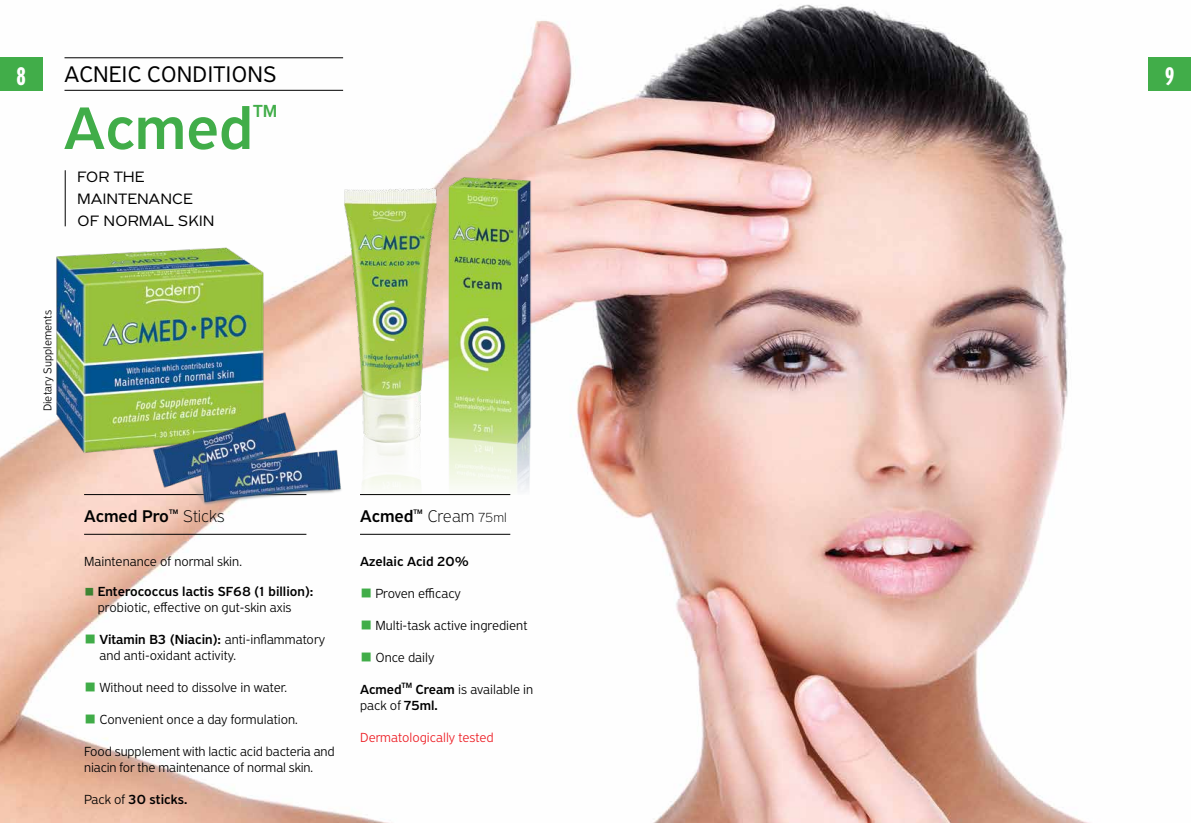
<style>
.page{position:relative;width:1191px;height:823px;background:#fff}
.page>*{position:absolute;margin:0;border:0;box-sizing:border-box;transform-origin:0 0}
.t1{font:500 63.7px "PF Grand Gothic";color:#41ad49}
.t2{font:700 27px "PF Grand Gothic Comp";color:#fff}
.t3{font:24px "PF Grand Gothic";color:#000}
.t4{font:500 18.6px "PF Grand Gothic";color:#41ad49}
.t5{font:100 18px "PF Grand Gothic";color:#000}
.t6{font:500 18px "PF Grand Gothic";color:#000}
.t7{font:16px/22px "PF Grand Gothic Wide";letter-spacing:-.005em;color:#000}
.t8{font:300 14px/16px "PF Grand Gothic";color:#000}
.t9{font:500 14px/16px "PF Grand Gothic";color:#000;text-align:center}
.t10{font:300 14px "PF Grand Gothic";color:#ed1d24}
.t11{font:300 12px "PF Grand Gothic";color:#000}
.t12{font:500 7px "PF Grand Gothic";color:#000}
.s1{font-family:"PF Grand Gothik Extended";font-weight:300;font-size:12px;color:#41ad49}
.s2{font-weight:300}
.s3{font-family:"PF Grand Gothik Extended";color:#41ad49}
.s4{font-weight:500}
.s5{font-size:14px}
</style>
<div class="page">
<img style="left:0;top:4px;width:1191px;height:818px">
<hr style="left:64px;top:90px;width:279px;height:1px;background:#000">
<div style="left:0;top:58px;width:43px;height:33px;background:#41ad49"></div>
<div style="left:1148px;top:58px;width:43px;height:33px;background:#41ad49"></div>
<hr style="left:65px;top:170px;width:1px;height:56px;background:#000">
<hr style="left:360px;top:494px;width:150px;height:1px;background:#000">
<hr style="left:84px;top:494px;width:222px;height:1px;background:#000">
<hr style="left:360px;top:534px;width:150px;height:1px;background:#000">
<hr style="left:84px;top:534px;width:222px;height:1px;background:#000">
<img style="left:44px;top:231px;width:229px;height:223px">
<img style="left:137px;top:316px;width:229px;height:228px">
<hr style="left:64px;top:57px;width:279px;height:1px;background:#000">
<img style="left:329px;top:170px;width:213px;height:324px">
<h3 class="t3" style="left:64px;top:61px;width:213px">ACNEIC CONDITIONS</h3>
<h2 class="t2" style="left:16px;top:61px;width:12px">8</h2>
<h2 class="t2" style="left:1164px;top:61px;width:11px">9</h2>
<h1 class="t1" style="left:64px;top:92px;width:191px">Acmed</h1>
<h3 class="t4" style="left:253px;top:101px;width:26px">TM</h3>
<p class="t7" style="left:77px;top:166px;width:139px">FOR THE<br>MAINTENANCE<br>OF NORMAL SKIN</p>
<p class="t11" style="left:41px;top:411px;width:103px;rotate:-90deg">Dietary Supplements</p>
<p class="t6" style="left:84px;top:505px;width:86px">Acmed Pro</p>
<p class="t12" style="left:169px;top:507px;width:11px">TM</p>
<p class="t5" style="left:183px;top:505px;width:43px">Sticks</p>
<p class="t8" style="left:84px;top:552px;width:159px">Maintenance of normal skin.</p>
<p class="t9" style="left:84px;top:583px;width:231px"><span class="s1">■</span> Enterococcus lactis SF68 (1 billion): <span class="s2">probiotic, effective on gut-skin axis</span></p>
<p class="t8" style="left:99px;top:630px;width:227px;text-indent:-15px"><span class="s3">■</span> <span class="s4">Vitamin B3 (Niacin):</span> anti-inflammatory and anti-oxidant activity.</p>
<p class="t8" style="left:84px;top:678px;width:204px"><span class="s3">■</span> Without need to dissolve in water.</p>
<p class="t8" style="left:84px;top:710px;width:215px"><span class="s3">■</span> Convenient once a day formulation.</p>
<p class="t8" style="left:84px;top:742px;width:252px">Food supplement with lactic acid bacteria and niacin for the maintenance of normal skin.</p>
<p class="t9" style="left:84px;top:791px;width:105px"><span class="s2">Pack of</span> 30 sticks.</p>
<p class="t6" style="left:360px;top:505px;width:55px">Acmed</p>
<p class="t12" style="left:413px;top:507px;width:11px">TM</p>
<p class="t5" style="left:427px;top:505px;width:81px">Cream <span class="s5">75ml</span></p>
<p class="t9" style="left:360px;top:553px;width:110px">Azelaic Acid 20%</p>
<p class="t8" style="left:360px;top:584px;width:102px"><span class="s3">■</span> Proven efficacy</p>
<p class="t8" style="left:360px;top:616px;width:169px"><span class="s3">■</span> Multi-task active ingredient</p>
<p class="t8" style="left:360px;top:648px;width:76px"><span class="s3">■</span> Once daily</p>
<p class="t8" style="left:360px;top:680px;width:175px"><span class="s4">Acmed</span><sup>TM</sup> <span class="s4">Cream</span> is available in pack of <span class="s4">75ml.</span></p>
<p class="t10" style="left:360px;top:729px;width:135px">Dermatologically tested</p>
</div>
